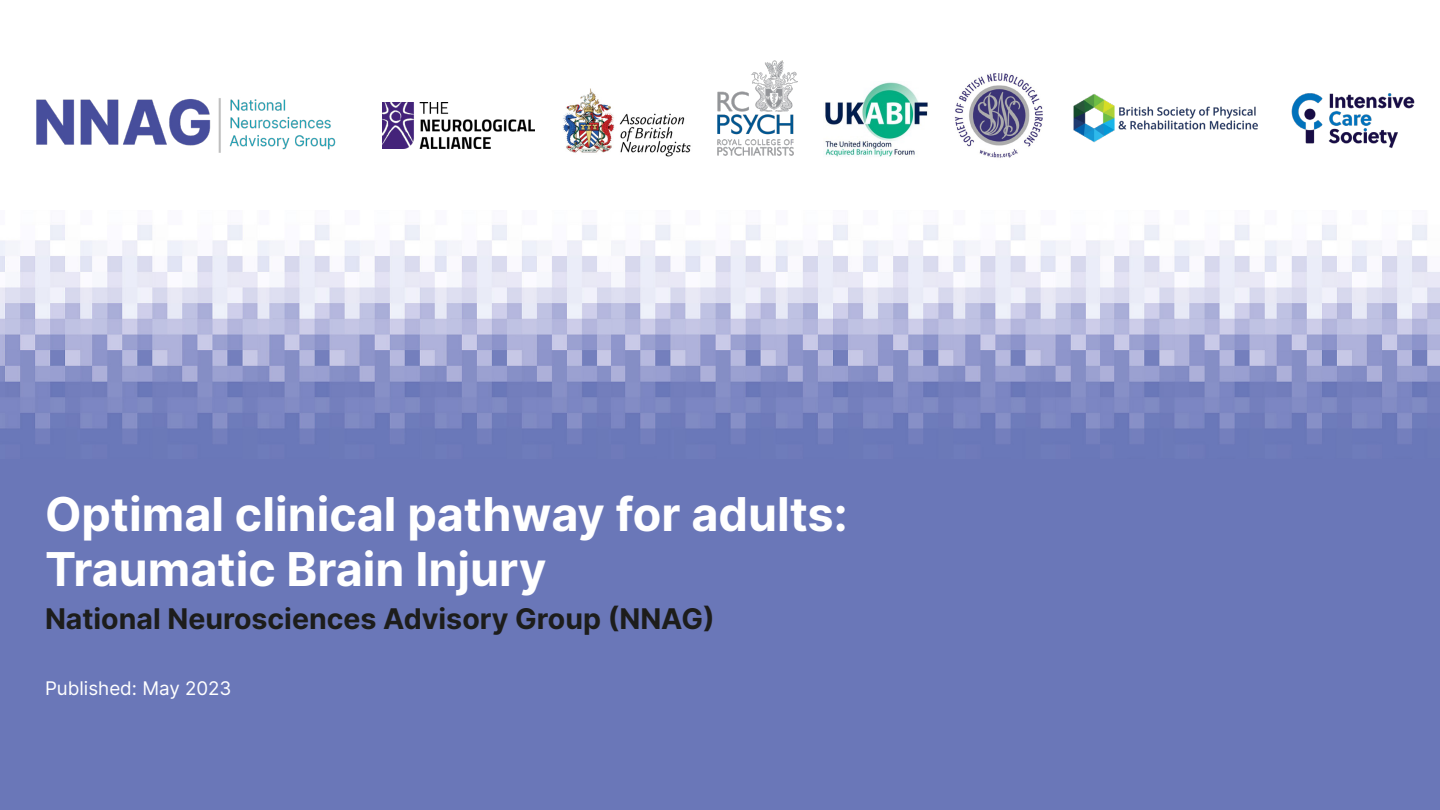
<style>
.page{position:relative;width:1440px;height:810px;background:#fff}
.page>*{position:absolute;margin:0;border:0;box-sizing:border-box;transform-origin:0 0}
.t1{font:700 46.65px/54.5px "Inter";color:#fff}
.t2{font:700 28.5px "Inter";color:#1d1d1b}
.t3{font:18.83px "Inter";color:#fff}
</style>
<div class="page">
<img style="left:36px;top:98px;width:300px;height:55px">
<div style="left:0;top:453px;width:1440px;height:357px;background:#6a77b8"></div>
<img style="left:382px;top:103px;width:152px;height:46px">
<img style="left:563px;top:89px;width:128px;height:68px">
<img style="left:717px;top:61px;width:80px;height:94px">
<img style="left:0;top:225px;width:612px;height:228px">
<img style="left:612px;top:225px;width:489px;height:228px">
<img style="left:1101px;top:225px;width:339px;height:228px">
<img style="left:824px;top:82px;width:104px;height:75px">
<img style="left:954px;top:73px;width:89px;height:85px">
<img style="left:1291px;top:93px;width:124px;height:55px">
<img style="left:1073px;top:94px;width:185px;height:49px">
<p class="t1" style="left:45px;top:486px;width:804px">Optimal clinical pathway for adults:<br>Traumatic Brain Injury</p>
<p class="t2" style="left:45px;top:598px;width:671px">National Neurosciences Advisory Group (NNAG)</p>
<p class="t3" style="left:45px;top:674px;width:188px">Published: May 2023</p>
</div>
